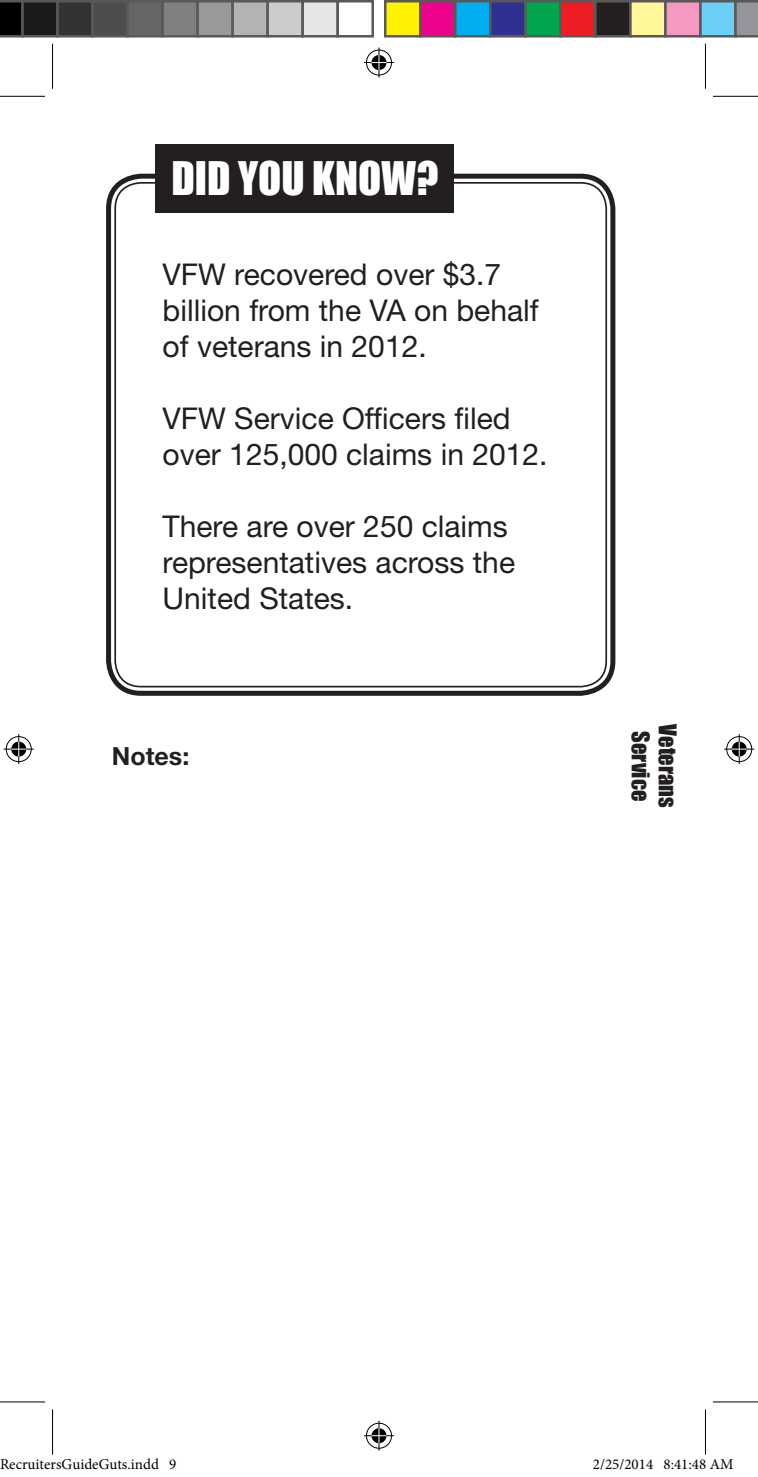
<style>
.page{position:relative;width:758px;height:1477px;background:#fff}
.page>*{position:absolute;margin:0;border:0;box-sizing:border-box;transform-origin:0 0}
.t1{font:42.5px "Impact";color:#fff}
.t2{font:30px/36px "Helvetica Neue LT Std";color:#231f20}
.t3{font:700 25px "Helvetica Neue LT Std";color:#231f20}
.t4{font:22.5px "Impact";color:#231f20}
.t5{font:15px "Minion Pro";color:#000}
</style>
<div class="page">
<div style="left:106px;top:174px;width:509px;height:521px;border:5px solid #231f20;border-radius:32px"></div>
<div style="left:155px;top:144px;width:299px;height:68px;background:#231f20"></div>
<hr style="left:0;top:96px;width:45px;height:1px;background:#000">
<hr style="left:712px;top:96px;width:46px;height:1px;background:#000">
<hr style="left:0;top:1401px;width:45px;height:1px;background:#000">
<hr style="left:712px;top:1401px;width:46px;height:1px;background:#000">
<hr style="left:52px;top:44px;width:1px;height:45px;background:#000">
<hr style="left:52px;top:1409px;width:1px;height:45px;background:#000">
<hr style="left:705px;top:44px;width:1px;height:45px;background:#000">
<div style="left:365px;top:48px;width:28px;height:29px;border:3px solid #fff;border-radius:50%"></div>
<hr style="left:364px;top:61px;width:30px;height:3px;background:#fff">
<hr style="left:377px;top:48px;width:3px;height:30px;background:#fff">
<div style="left:370px;top:53px;width:18px;height:19px;border:3px solid #fff;border-radius:50%"></div>
<div style="left:366px;top:50px;width:26px;height:25px;border:1px solid #000;border-radius:50%"></div>
<hr style="left:364px;top:62px;width:30px;height:1px;background:#000">
<hr style="left:378px;top:48px;width:1px;height:30px;background:#000">
<svg style="left:371px;top:55px;width:15px;height:15px"></svg>
<div style="left:365px;top:1421px;width:28px;height:28px;border:3px solid #fff;border-radius:50%"></div>
<svg style="left:364px;top:1433px;width:30px;height:4px"></svg>
<hr style="left:377px;top:1420px;width:3px;height:30px;background:#fff">
<div style="left:370px;top:1426px;width:18px;height:18px;border:3px solid #fff;border-radius:50%"></div>
<div style="left:366px;top:1422px;width:26px;height:26px;border:1px solid #000;border-radius:50%"></div>
<hr style="left:364px;top:1435px;width:30px;height:1px;background:#000">
<hr style="left:378px;top:1420px;width:1px;height:30px;background:#000">
<svg style="left:371px;top:1428px;width:15px;height:14px"></svg>
<div style="left:5px;top:735px;width:28px;height:28px;border:3px solid #fff;border-radius:50%"></div>
<hr style="left:4px;top:747px;width:30px;height:3px;background:#fff">
<hr style="left:17px;top:734px;width:3px;height:30px;background:#fff">
<div style="left:10px;top:740px;width:18px;height:18px;border:3px solid #fff;border-radius:50%"></div>
<div style="left:6px;top:736px;width:26px;height:26px;border:1px solid #000;border-radius:50%"></div>
<hr style="left:4px;top:748px;width:30px;height:1px;background:#000">
<hr style="left:18px;top:734px;width:1px;height:30px;background:#000">
<svg style="left:11px;top:741px;width:15px;height:15px"></svg>
<div style="left:725px;top:735px;width:28px;height:28px;border:3px solid #fff;border-radius:50%"></div>
<hr style="left:724px;top:747px;width:30px;height:3px;background:#fff">
<hr style="left:737px;top:734px;width:3px;height:30px;background:#fff">
<div style="left:730px;top:740px;width:18px;height:18px;border:3px solid #fff;border-radius:50%"></div>
<div style="left:726px;top:736px;width:26px;height:26px;border:1px solid #000;border-radius:50%"></div>
<hr style="left:724px;top:748px;width:30px;height:1px;background:#000">
<hr style="left:738px;top:734px;width:1px;height:30px;background:#000">
<svg style="left:731px;top:741px;width:15px;height:15px"></svg>
<svg style="left:0;top:0;width:21px;height:38px"></svg>
<div style="left:22px;top:1px;width:36px;height:35px;background:#1a1a1a"></div>
<div style="left:21px;top:0;width:38px;height:38px;border:2px solid #595959"></div>
<div style="left:58px;top:1px;width:34px;height:35px;background:#333"></div>
<div style="left:56px;top:0;width:38px;height:38px;border:2px solid #595959"></div>
<div style="left:92px;top:1px;width:36px;height:35px;background:#4d4d4d"></div>
<div style="left:91px;top:0;width:38px;height:38px;border:2px solid #595959"></div>
<div style="left:128px;top:1px;width:34px;height:35px;background:#666"></div>
<div style="left:126px;top:0;width:38px;height:38px;border:2px solid #595959"></div>
<div style="left:162px;top:1px;width:36px;height:35px;background:#808080"></div>
<div style="left:161px;top:0;width:38px;height:38px;border:2px solid #595959"></div>
<div style="left:198px;top:1px;width:34px;height:35px;background:#999"></div>
<div style="left:196px;top:0;width:38px;height:38px;border:2px solid #595959"></div>
<div style="left:232px;top:1px;width:36px;height:35px;background:#b3b3b3"></div>
<div style="left:231px;top:0;width:38px;height:38px;border:2px solid #595959"></div>
<div style="left:268px;top:1px;width:34px;height:35px;background:#ccc"></div>
<div style="left:266px;top:0;width:38px;height:38px;border:2px solid #595959"></div>
<div style="left:302px;top:1px;width:36px;height:35px;background:#e6e6e6"></div>
<div style="left:301px;top:0;width:38px;height:38px;border:2px solid #595959"></div>
<div style="left:336px;top:0;width:38px;height:38px;border:2px solid #595959"></div>
<div style="left:385px;top:1px;width:35px;height:35px;background:#fff101"></div>
<div style="left:384px;top:0;width:37px;height:38px;border:2px solid #595959"></div>
<div style="left:420px;top:1px;width:35px;height:35px;background:#ed028c"></div>
<div style="left:419px;top:0;width:37px;height:38px;border:2px solid #595959"></div>
<div style="left:455px;top:1px;width:35px;height:35px;background:#00aeef"></div>
<div style="left:454px;top:0;width:37px;height:38px;border:2px solid #595959"></div>
<div style="left:490px;top:1px;width:35px;height:35px;background:#2e3092"></div>
<div style="left:489px;top:0;width:37px;height:38px;border:2px solid #595959"></div>
<div style="left:525px;top:1px;width:35px;height:35px;background:#00a54f"></div>
<div style="left:524px;top:0;width:37px;height:38px;border:2px solid #595959"></div>
<div style="left:560px;top:1px;width:35px;height:35px;background:#ee1d23"></div>
<div style="left:559px;top:0;width:37px;height:38px;border:2px solid #595959"></div>
<div style="left:595px;top:1px;width:35px;height:35px;background:#231f20"></div>
<div style="left:594px;top:0;width:37px;height:38px;border:2px solid #595959"></div>
<div style="left:630px;top:1px;width:35px;height:35px;background:#fff79a"></div>
<div style="left:629px;top:0;width:37px;height:38px;border:2px solid #595959"></div>
<div style="left:665px;top:1px;width:35px;height:35px;background:#f499c2"></div>
<div style="left:664px;top:0;width:37px;height:38px;border:2px solid #595959"></div>
<div style="left:700px;top:1px;width:35px;height:35px;background:#6bcff6"></div>
<div style="left:699px;top:0;width:37px;height:38px;border:2px solid #595959"></div>
<svg style="left:734px;top:0;width:24px;height:38px"></svg>
<div style="left:631px;top:1459px;width:7px;height:10px;border:1px solid #fff;border-radius:50%"></div>
<div style="left:633px;top:1459px;width:4px;height:10px;border:1px solid #fff;border-radius:50%"></div>
<svg style="left:705px;top:1401px;width:29px;height:54px"></svg>
<p class="t1" style="left:171px;top:145px;width:268px">DID YOU KNOW?</p>
<p class="t2" style="left:162px;top:256px;width:377px">VFW recovered over $3.7 billion from the VA on behalf of veterans in 2012.</p>
<p class="t2" style="left:162px;top:400px;width:386px">VFW Service Officers filed over 125,000 claims in 2012.</p>
<p class="t2" style="left:162px;top:508px;width:354px">There are over 250 claims representatives across the<br>United States.</p>
<p class="t3" style="left:112px;top:740px;width:79px">Notes:</p>
<p class="t4" style="left:658px;top:731px;width:72px;rotate:90deg">Service</p>
<p class="t4" style="left:685px;top:724px;width:85px;rotate:90deg">Veterans</p>
<p class="t5" style="left:0;top:1454px;width:178px">RecruitersGuideGuts.indd 9</p>
<p class="t5" style="left:592px;top:1454px;width:142px">2/25/2014 8:41:48 AM</p>
</div>
